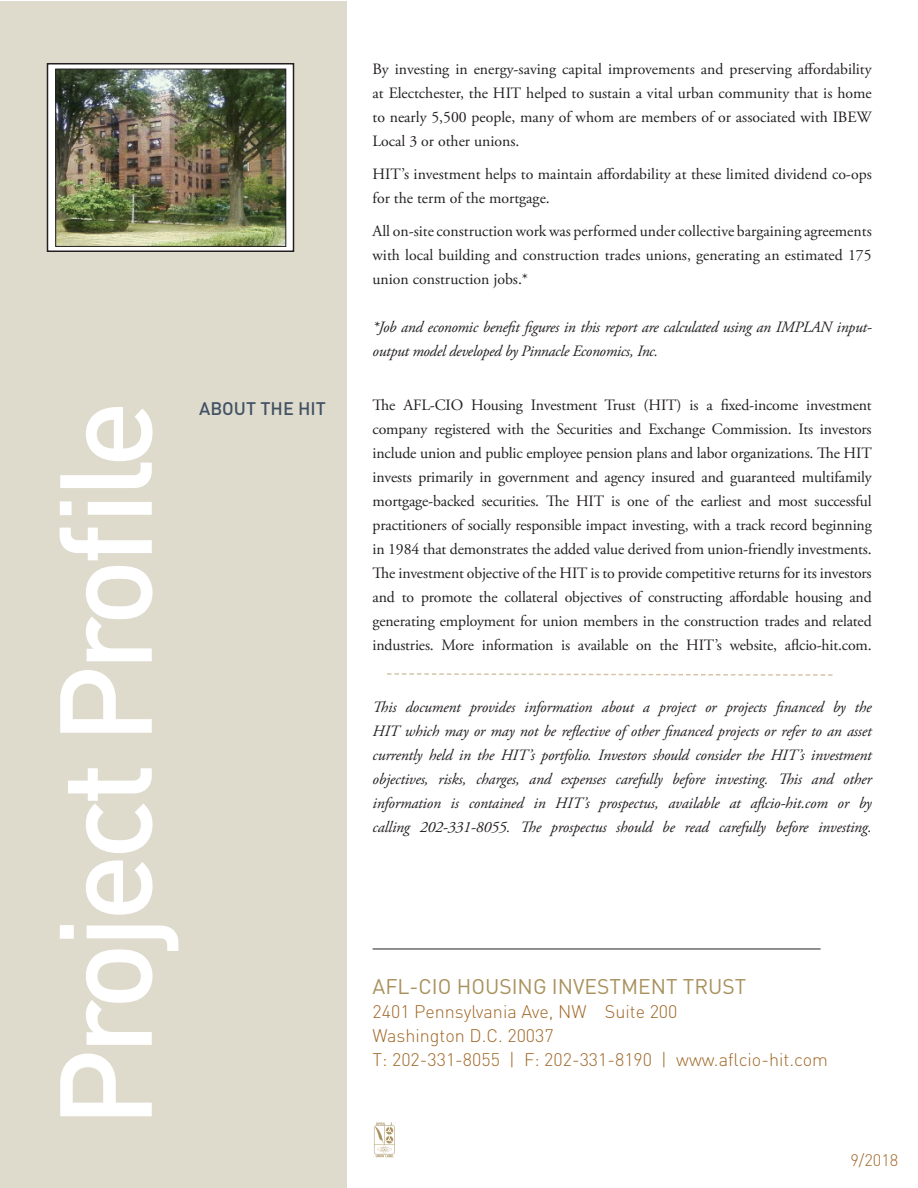
<style>
.page{position:relative;width:918px;height:1188px;background:#fff}
.page>*{position:absolute;margin:0;border:0;box-sizing:border-box;transform-origin:0 0}
.t1{font:500 128.55px "DIN Pro";letter-spacing:-.05em;color:#fff}
.t2{font:21px "DIN Pro";color:#a9915d}
.t3{font:300 18px "DIN Pro";color:#a16828}
.t4{font:500 18px "DIN Pro";color:#425264}
.t5{font:300 16.5px "DIN Pro";color:#a16828}
.t6{font:15.75px/24px "Adobe Garamond Pro";color:#231f20;text-align:justify}
.t7{font:italic 15.75px/24px "Adobe Garamond Pro";letter-spacing:-.02em;color:#231f20}
</style>
<div class="page">
<div style="left:0;top:1px;width:346px;height:1187px;background:#dedbcd"></div>
<hr style="left:373px;top:949px;width:448px;height:1px;background:#231f20">
<img style="left:374px;top:1123px;width:21px;height:34px">
<svg style="left:50px;top:66px;width:241px;height:183px;background:#e7e7e7"></svg>
<div style="left:47px;top:63px;width:247px;height:189px;border:2px solid #231f20"></div>
<svg style="left:387px;top:673px;width:446px;height:3px"></svg>
<img style="left:58px;top:71px;width:226px;height:174px">
<div style="left:56px;top:69px;width:230px;height:178px;border:1px solid #231f20"></div>
<p class="t1" style="left:18px;top:1128px;width:729px;rotate:-90deg">Project Profile</p>
<p class="t4" style="left:199px;top:396px;width:128px">ABOUT THE HIT</p>
<p class="t6" style="left:373px;top:58px;width:501px">By investing in energy-saving capital improvements and preserving affordability at Electchester, the HIT helped to sustain a vital urban community that is home to nearly 5,500 people, many of whom are members of or associated with IBEW Local 3 or other unions.</p>
<p class="t6" style="left:373px;top:163px;width:501px">HIT’s investment helps to maintain affordability at these limited dividend co-ops for the term of the mortgage.</p>
<p class="t6" style="left:373px;top:220px;width:501px">All on-site construction work was performed under collective bargaining agreements with local building and construction trades unions, generating an estimated 175 union construction jobs.*</p>
<p class="t7" style="left:373px;top:316px;width:501px">*Job and economic benefit figures in this report are calculated using an IMPLAN input&shy;output model developed by Pinnacle Economics, Inc.</p>
<p class="t6" style="left:373px;top:394px;width:501px">The AFL-CIO Housing Investment Trust (HIT) is a fixed-income investment company registered with the Securities and Exchange Commission. Its investors include union and public employee pension plans and labor organizations. The HIT invests primarily in government and agency insured and guaranteed multifamily mortgage-backed securities. The HIT is one of the earliest and most successful practitioners of socially responsible impact investing, with a track record beginning in 1984 that demonstrates the added value derived from union-friendly investments.<br>The investment objective of the HIT is to provide competitive returns for its investors and to promote the collateral objectives of constructing affordable housing and generating employment for union members in the construction trades and related industries. More information is available on the HIT’s website, aflcio-hit.com.</p>
<p class="t7" style="left:373px;top:695px;width:501px;text-align:justify">This document provides information about a project or projects financed by the HIT which may or may not be reflective of other financed projects or refer to an asset currently held in the HIT’s portfolio. Investors should consider the HIT’s investment objectives, risks, charges, and expenses carefully before investing. This and other information is contained in HIT’s prospectus, available at aflcio-hit.com or by calling 202-331-8055. The prospectus should be read carefully before investing.</p>
<p class="t2" style="left:373px;top:972px;width:375px">AFL-CIO HOUSING INVESTMENT TRUST</p>
<p class="t3" style="left:373px;top:999px;width:306px">2401 Pennsylvania Ave, NW Suite 200</p>
<p class="t3" style="left:373px;top:1023px;width:183px">Washington D.C. 20037</p>
<p class="t3" style="left:373px;top:1047px;width:457px">T: 202-331-8055 | F: 202-331-8190 | www.aflcio-hit.com</p>
<p class="t5" style="left:850px;top:1148px;width:49px">9/2018</p>
</div>
